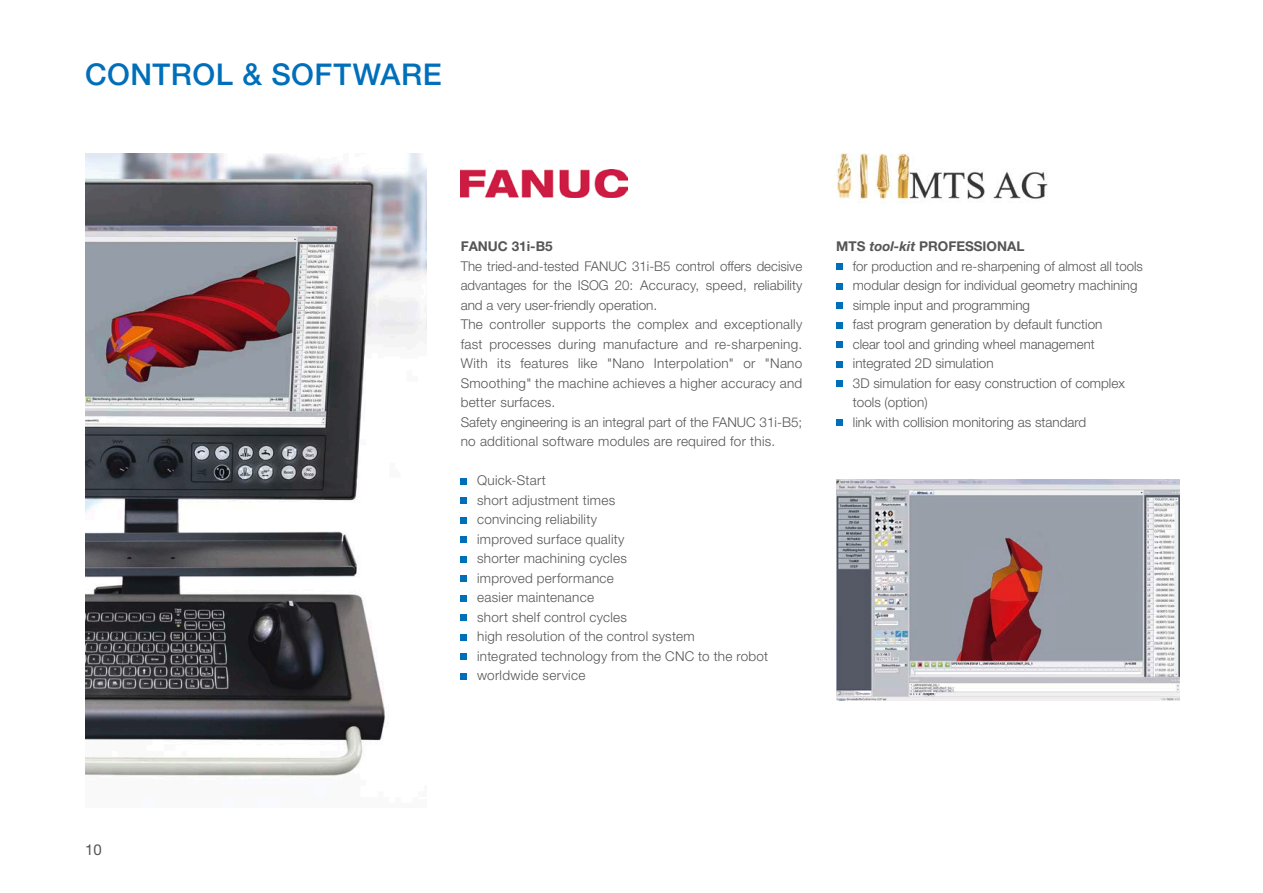
<style>
.page{position:relative;width:1263px;height:893px;background:#fff}
.page>*{position:absolute;margin:0;border:0;box-sizing:border-box;transform-origin:0 0}
.t1{font:500 30px "Helvetica Neue LT Pro";letter-spacing:.015em;color:#006fba}
.t2{font:15px "Helvetica Neue LT Pro";color:#565655}
.t3{font:300 13.5px/19.5px "Helvetica Neue LT Pro";letter-spacing:.005em;color:#565655}
.t4{font:700 13.5px "Helvetica Neue LT Pro";color:#565655}
.s1{font-weight:700}
.s2{font-weight:700;font-style:italic}
</style>
<div class="page">
<img style="left:836px;top:480px;width:343px;height:220px">
<img style="left:461px;top:170px;width:166px;height:28px">
<img style="left:836px;top:153px;width:212px;height:50px">
<img style="left:85px;top:153px;width:342px;height:624px">
<svg style="left:836px;top:264px;width:6px;height:6px"></svg>
<svg style="left:836px;top:283px;width:6px;height:6px"></svg>
<svg style="left:836px;top:303px;width:6px;height:6px"></svg>
<svg style="left:836px;top:322px;width:6px;height:6px"></svg>
<svg style="left:836px;top:342px;width:6px;height:6px"></svg>
<svg style="left:836px;top:361px;width:6px;height:6px"></svg>
<svg style="left:836px;top:381px;width:6px;height:6px"></svg>
<svg style="left:836px;top:420px;width:6px;height:6px"></svg>
<svg style="left:461px;top:478px;width:6px;height:6px"></svg>
<div style="left:461px;top:497px;width:6px;height:7px;background:#006fba"></div>
<svg style="left:461px;top:517px;width:6px;height:6px"></svg>
<div style="left:461px;top:536px;width:6px;height:7px;background:#006fba"></div>
<svg style="left:461px;top:556px;width:6px;height:6px"></svg>
<div style="left:461px;top:575px;width:6px;height:7px;background:#006fba"></div>
<svg style="left:461px;top:595px;width:6px;height:6px"></svg>
<div style="left:461px;top:614px;width:6px;height:7px;background:#006fba"></div>
<svg style="left:461px;top:634px;width:6px;height:6px"></svg>
<div style="left:461px;top:653px;width:6px;height:7px;background:#006fba"></div>
<svg style="left:461px;top:673px;width:6px;height:6px"></svg>
<h1 class="t1" style="left:85px;top:56px;width:358px">CONTROL &amp; SOFTWARE</h1>
<p class="t4" style="left:461px;top:238px;width:94px">FANUC 31i-B5</p>
<p class="t3" style="left:461px;top:256px;width:343px">The tried-and-tested FANUC 31i-B5 control offers decisive advantages for the ISOG 20: Accuracy, speed, reliability and a very user-friendly operation.<br>The controller supports the complex and exceptionally fast processes during manufacture and re-sharpening.<br>With its features like "Nano Interpolation" or "Nano Smoothing" the machine achieves a higher accuracy and better surfaces.<br>Safety engineering is an integral part of the FANUC 31i-B5; no additional software modules are required for this.</p>
<p class="t3" style="left:477px;top:470px;width:292px">Quick-Start<br>short adjustment times<br>convincing reliability<br>improved surface quality<br>shorter machining cycles<br>improved performance<br>easier maintenance<br>short shelf control cycles<br>high resolution of the control system<br>integrated technology from the CNC to the robot worldwide service</p>
<p class="t3" style="left:853px;top:236px;width:292px;text-indent:-16px"><span class="s1">MTS</span> <span class="s2">tool-kit</span> <span class="s1">PROFESSIONAL<br></span>for production and re-sharpening of almost all tools modular design for individual geometry machining simple input and programming<br>fast program generation by default function<br>clear tool and grinding wheel management integrated 2D simulation<br>3D simulation for easy construction of complex tools (option)<br>link with collision monitoring as standard</p>
<p class="t2" style="left:85px;top:840px;width:18px">10</p>
</div>
